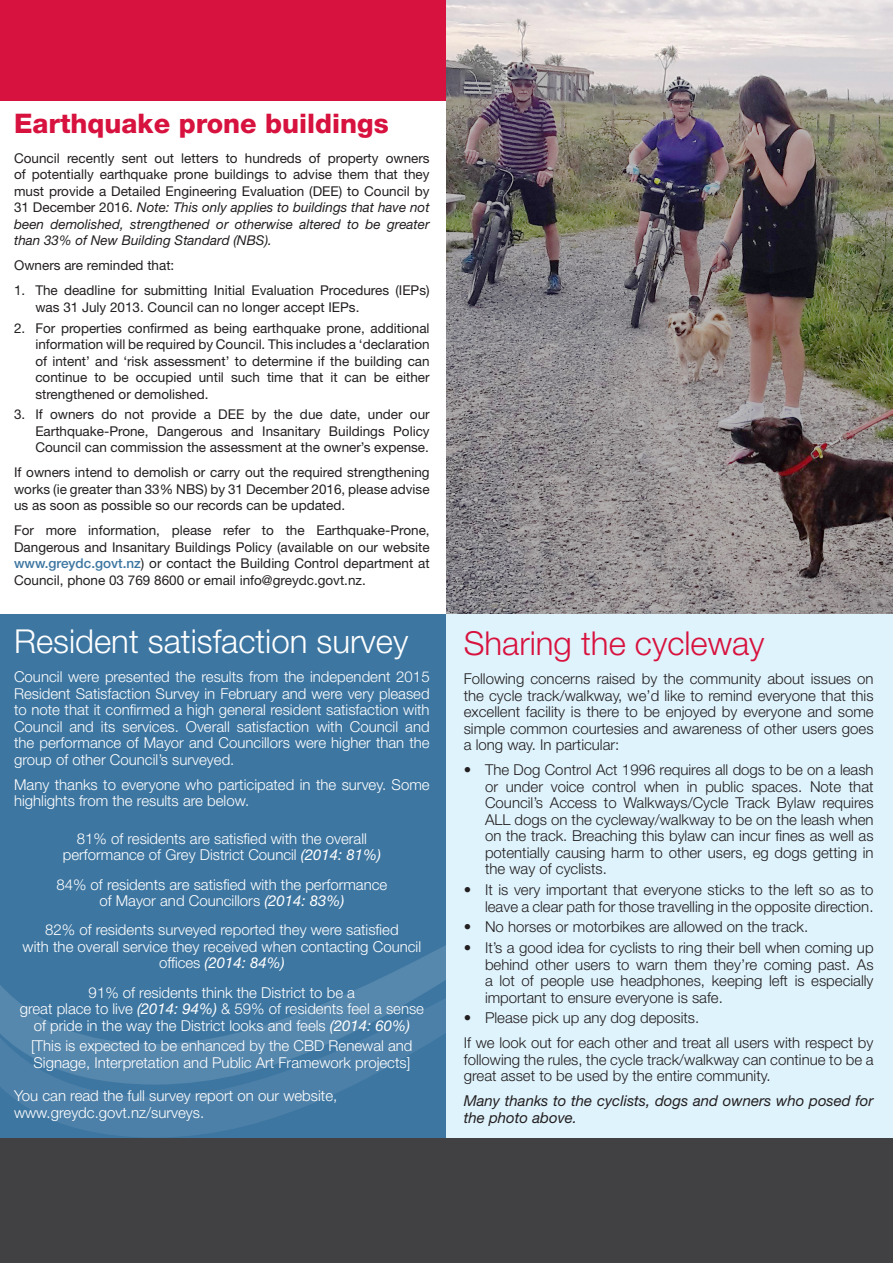
<style>
.page{position:relative;width:893px;height:1263px;background:#fff}
.page>*{position:absolute;margin:0;border:0;box-sizing:border-box;transform-origin:0 0}
.t1{font:300 33px "Helvetica Neue LT Std";color:#fff}
.t2{font:300 33px "Helvetica Neue LT Std";color:#d7123e}
.t3{font:800 27px "Helvetica Neue LT Std";color:#d7123e}
.t4{font:300 15px/16.5px "Helvetica Neue LT Std";color:#231f20;text-align:justify}
.t5{font:300 15px/16.5px "Helvetica Neue LT Std";color:#fff;text-align:center}
.t6{font:italic 15px/16.5px "Helvetica Neue LT Std";color:#231f20}
.t7{font:13.5px/16.5px "Helvetica Neue LT Std";color:#231f20;text-align:justify}
.s1{font-style:italic}
.s2{font-weight:500;color:#3d76a1}
.s3{font-weight:400;font-style:italic}
</style>
<div class="page">
<div style="left:0;top:615px;width:446px;height:648px;background:#3d76a1"></div>
<div style="left:0;top:0;width:492px;height:101px;background:#d7123e"></div>
<img style="left:446px;top:0;width:447px;height:615px">
<svg style="left:0;top:945px;width:446px;height:192px"></svg>
<div style="left:446px;top:615px;width:447px;height:648px;background:#dff3fc"></div>
<div style="left:0;top:1138px;width:893px;height:125px;background:#414042"></div>
<p class="t3" style="left:14px;top:108px;width:376px">Earthquake prone buildings</p>
<p class="t7" style="left:14px;top:149px;width:417px">Council recently sent out letters to hundreds of property owners of potentially earthquake prone buildings to advise them that they must provide a Detailed Engineering Evaluation (DEE) to Council by 31 December 2016. <span class="s1">Note: This only applies to buildings that have not been demolished, strengthened or otherwise altered to be greater than 33% of New Building Standard (NBS).</span></p>
<p class="t7" style="left:14px;top:257px;width:162px">Owners are reminded that:</p>
<p class="t7" style="left:35px;top:282px;width:396px;text-indent:-21px">1. The deadline for submitting Initial Evaluation Procedures (IEPs) was 31 July 2013. Council can no longer accept IEPs.</p>
<p class="t7" style="left:35px;top:319px;width:396px;text-indent:-21px">2. For properties confirmed as being earthquake prone, additional information will be required by Council. This includes a ‘declaration of intent’ and ‘risk assessment’ to determine if the building can continue to be occupied until such time that it can be either strengthened or demolished.</p>
<p class="t7" style="left:35px;top:406px;width:396px;text-indent:-21px">3. If owners do not provide a DEE by the due date, under our Earthquake-Prone, Dangerous and Insanitary Buildings Policy Council can commission the assessment at the owner’s expense.</p>
<p class="t7" style="left:14px;top:464px;width:417px">If owners intend to demolish or carry out the required strengthening works (ie greater than 33% NBS) by 31 December 2016, please advise us as soon as possible so our records can be updated.</p>
<p class="t7" style="left:14px;top:522px;width:417px">For more information, please refer to the Earthquake-Prone, Dangerous and Insanitary Buildings Policy (available on our website <span class="s2">www.greydc.govt.nz</span>) or contact the Building Control department at Council, phone 03 769 8600 or email info@greydc.govt.nz.</p>
<p class="t1" style="left:14px;top:621px;width:396px">Resident satisfaction survey</p>
<p class="t5" style="left:14px;top:668px;width:417px;text-align:justify">Council were presented the results from the independent 2015<br>Resident Satisfaction Survey in February and were very pleased to note that it confirmed a high general resident satisfaction with Council and its services. Overall satisfaction with Council and the performance of Mayor and Councillors were higher than the group of other Council’s surveyed.</p>
<p class="t5" style="left:14px;top:776px;width:417px;text-align:left">Many thanks to everyone who participated in the survey. Some highlights from the results are below.</p>
<p class="t5" style="left:63px;top:830px;width:320px">81% of residents are satisfied with the overall performance of Grey District Council <span class="s3">(2014: 81%)</span></p>
<p class="t5" style="left:56px;top:876px;width:332px">84% of residents are satisfied with the performance of Mayor and Councillors <span class="s3">(2014: 83%)</span></p>
<p class="t5" style="left:23px;top:921px;width:400px">82% of residents surveyed reported they were satisfied<br>with the overall service they received when contacting Council offices <span class="s3">(2014: 84%)</span></p>
<p class="t5" style="left:20px;top:984px;width:406px">91% of residents think the District to be a<br>great place to live <span class="s3">(2014: 94%)</span> &amp; 59% of residents feel a sense of pride in the way the District looks and feels <span class="s3">(2014: 60%)</span></p>
<p class="t5" style="left:31px;top:1037px;width:383px;text-align:left">[This is expected to be enhanced by the CBD Renewal and<br>Signage, Interpretation and Public Art Framework projects]</p>
<p class="t5" style="left:14px;top:1087px;width:325px">You can read the full survey report on our website,</p>
<p class="t5" style="left:14px;top:1104px;width:192px">www.greydc.govt.nz/surveys.</p>
<p class="t2" style="left:464px;top:623px;width:302px">Sharing the cycleway</p>
<p class="t4" style="left:464px;top:670px;width:411px">Following concerns raised by the community about issues on the cycle track/walkway, we’d like to remind everyone that this excellent facility is there to be enjoyed by everyone and some simple common courtesies and awareness of other users goes a long way. In particular:</p>
<p class="t4" style="left:485px;top:761px;width:390px;text-indent:-21px">• The Dog Control Act 1996 requires all dogs to be on a leash or under voice control when in public spaces. Note that Council’s Access to Walkways/Cycle Track Bylaw requires ALL dogs on the cycleway/walkway to be on the leash when on the track. Breaching this bylaw can incur fines as well as potentially causing harm to other users, eg dogs getting in the way of cyclists.</p>
<p class="t4" style="left:464px;top:881px;width:411px;text-align:right">• It is very important that everyone sticks to the left so as to leave a clear path for those travelling in the opposite direction.</p>
<p class="t4" style="left:464px;top:918px;width:346px">• No horses or motorbikes are allowed on the track.</p>
<p class="t4" style="left:485px;top:939px;width:390px;text-indent:-21px">• It’s a good idea for cyclists to ring their bell when coming up behind other users to warn them they’re coming past. As a lot of people use headphones, keeping left is especially important to ensure everyone is safe.</p>
<p class="t4" style="left:464px;top:1009px;width:237px">• Please pick up any dog deposits.</p>
<p class="t4" style="left:464px;top:1034px;width:411px">If we look out for each other and treat all users with respect by following the rules, the cycle track/walkway can continue to be a great asset to be used by the entire community.</p>
<p class="t6" style="left:464px;top:1092px;width:411px">Many thanks to the cyclists, dogs and owners who posed for the photo above.</p>
</div>
